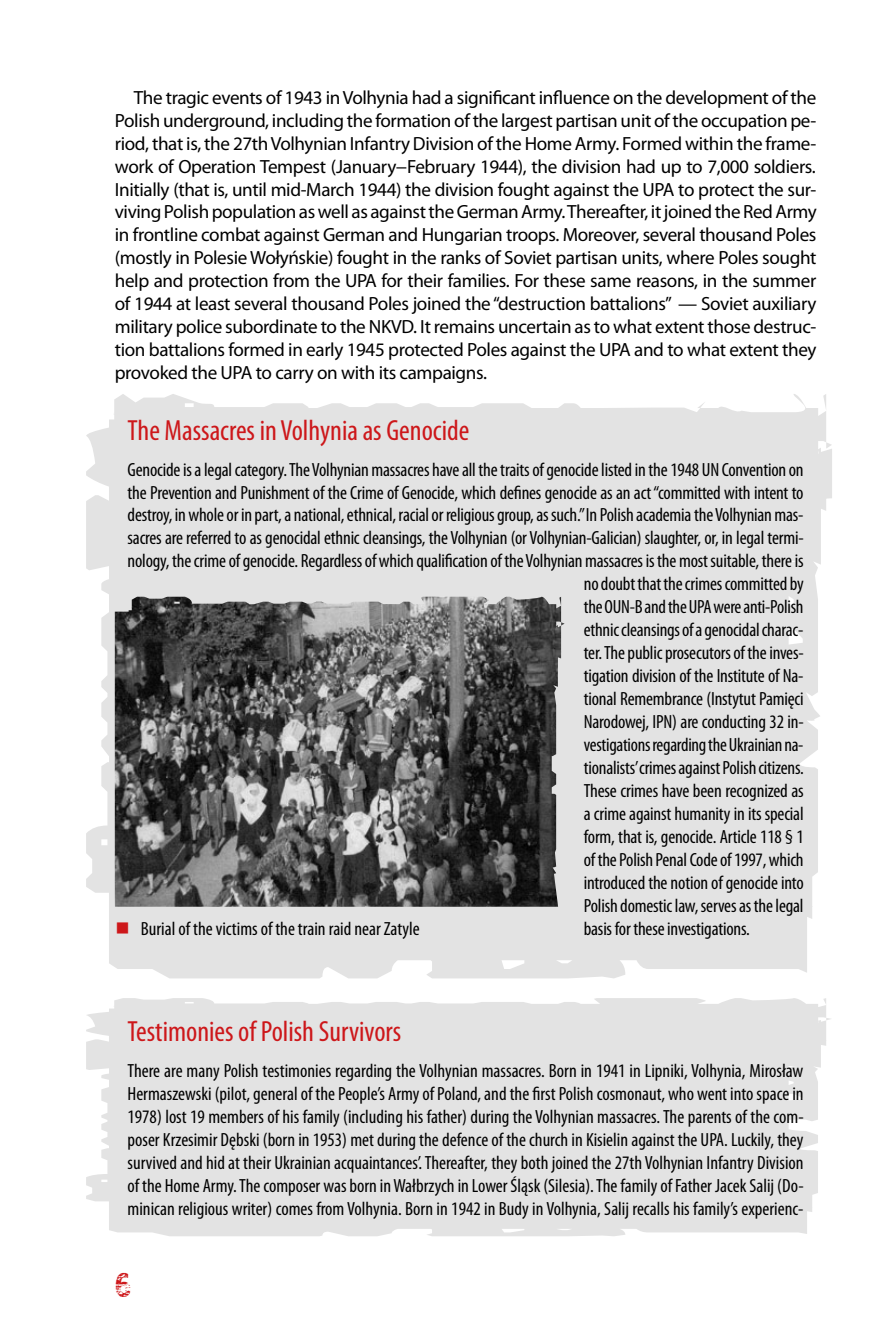
<style>
.page{position:relative;width:893px;height:1340px;background:#fff}
.page>*{position:absolute;margin:0;border:0;box-sizing:border-box;transform-origin:0 0}
.t1{font:40.5px "Vtksgoodluckforyou";color:#cd171a}
.t2{font:condensed 29.25px "Myriad Pro";color:#cd171a}
.t3{font:condensed 19.12px/22.9px "Myriad Pro";letter-spacing:-.01em;color:#000;text-align:justify}
.t4{font:19.12px/22.9px "Myriad Pro";letter-spacing:-.02em;color:#000;text-align:justify}
.s1{color:#cd171a}
</style>
<div class="page">
<div style="left:86px;top:394px;width:746px;height:584px;background:#e3e3e3"></div>
<div style="left:86px;top:998px;width:745px;height:238px;background:#e3e3e3"></div>
<img style="left:115px;top:596px;width:450px;height:310px">
<p class="t4" style="left:115px;top:85px;width:704px;text-indent:19px">The tragic events of 1943 in Volhynia had a significant influence on the development of the Polish underground, including the formation of the largest partisan unit of the occupation pe&shy;riod, that is, the 27th Volhynian Infantry Division of the Home Army. Formed within the frame&shy;work of Operation Tempest (January−February 1944), the division had up to 7,000 soldiers.<br>Initially (that is, until mid-March 1944) the division fought against the UPA to protect the sur&shy;viving Polish population as well as against the German Army. Thereafter, it joined the Red Army in frontline combat against German and Hungarian troops. Moreover, several thousand Poles (mostly in Polesie Wołyńskie) fought in the ranks of Soviet partisan units, where Poles sought help and protection from the UPA for their families. For these same reasons, in the summer of 1944 at least several thousand Poles joined the “destruction battalions” — Soviet auxiliary military police subordinate to the NKVD. It remains uncertain as to what extent those destruc&shy;tion battalions formed in early 1945 protected Poles against the UPA and to what extent they provoked the UPA to carry on with its campaigns.</p>
<h2 class="t2" style="left:128px;top:412px;width:343px">The Massacres in Volhynia as Genocide</h2>
<p class="t3" style="left:128px;top:457px;width:678px">Genocide is a legal category. The Volhynian massacres have all the traits of genocide listed in the 1948 UN Convention on</p>
<p class="t3" style="left:128px;top:480px;width:677px">the Prevention and Punishment of the Crime of Genocide, which defines genocide as an act “committed with intent to</p>
<p class="t3" style="left:128px;top:503px;width:678px">destroy, in whole or in part, a national, ethnical, racial or religious group, as such.” In Polish academia the Volhynian mas-</p>
<p class="t3" style="left:128px;top:526px;width:678px">sacres are referred to as genocidal ethnic cleansings, the Volhynian (or Volhynian-Galician) slaughter, or, in legal termi-</p>
<p class="t3" style="left:128px;top:549px;width:678px">nology, the crime of genocide. Regardless of which qualification of the Volhynian massacres is the most suitable, there is</p>
<p class="t3" style="left:584px;top:572px;width:221px">no doubt that the crimes committed by</p>
<p class="t3" style="left:584px;top:595px;width:221px">the OUN-B and the UPA were anti-Polish</p>
<p class="t3" style="left:584px;top:618px;width:221px">ethnic cleansings of a genocidal charac-</p>
<p class="t3" style="left:584px;top:641px;width:221px">ter. The public prosecutors of the inves-</p>
<p class="t3" style="left:584px;top:664px;width:221px">tigation division of the Institute of Na-</p>
<p class="t3" style="left:584px;top:687px;width:221px">tional Remembrance (Instytut Pamięci</p>
<p class="t3" style="left:584px;top:710px;width:221px">Narodowej, IPN) are conducting 32 in-</p>
<p class="t3" style="left:584px;top:733px;width:221px">vestigations regarding the Ukrainian na-</p>
<p class="t3" style="left:584px;top:756px;width:222px">tionalists’crimes against Polish citizens.</p>
<p class="t3" style="left:584px;top:779px;width:222px">These crimes have been recognized as</p>
<p class="t3" style="left:584px;top:802px;width:221px">a crime against humanity in its special</p>
<p class="t3" style="left:584px;top:825px;width:221px">form, that is, genocide. Article 118 § 1</p>
<p class="t3" style="left:584px;top:847px;width:221px">of the Polish Penal Code of 1997, which</p>
<p class="t3" style="left:584px;top:870px;width:221px">introduced the notion of genocide into</p>
<p class="t3" style="left:584px;top:893px;width:221px">Polish domestic law, serves as the legal</p>
<p class="t3" style="left:584px;top:916px;width:168px">basis for these investigations.</p>
<p class="t3" style="left:115px;top:917px;width:306px"><span class="s1">■</span> Burial of the victims of the train raid near Zatyle</p>
<h2 class="t2" style="left:128px;top:1014px;width:275px">Testimonies of Polish Survivors</h2>
<p class="t3" style="left:128px;top:1059px;width:678px">There are many Polish testimonies regarding the Volhynian massacres. Born in 1941 in Lipniki, Volhynia, Mirosław Hermaszewski (pilot, general of the People’s Army of Poland, and the first Polish cosmonaut, who went into space in 1978) lost 19 members of his family (including his father) during the Volhynian massacres. The parents of the com&shy;poser Krzesimir Dębski (born in 1953) met during the defence of the church in Kisielin against the UPA. Luckily, they survived and hid at their Ukrainian acquaintances’. Thereafter, they both joined the 27th Volhynian Infantry Division of the Home Army. The composer was born in Wałbrzych in Lower Śląsk (Silesia). The family of Father Jacek Salij (Do&shy;minican religious writer) comes from Volhynia. Born in 1942 in Budy in Volhynia, Salij recalls his family’s experienc-</p>
<h1 class="t1" style="left:115px;top:1266px;width:18px">6</h1>
</div>
